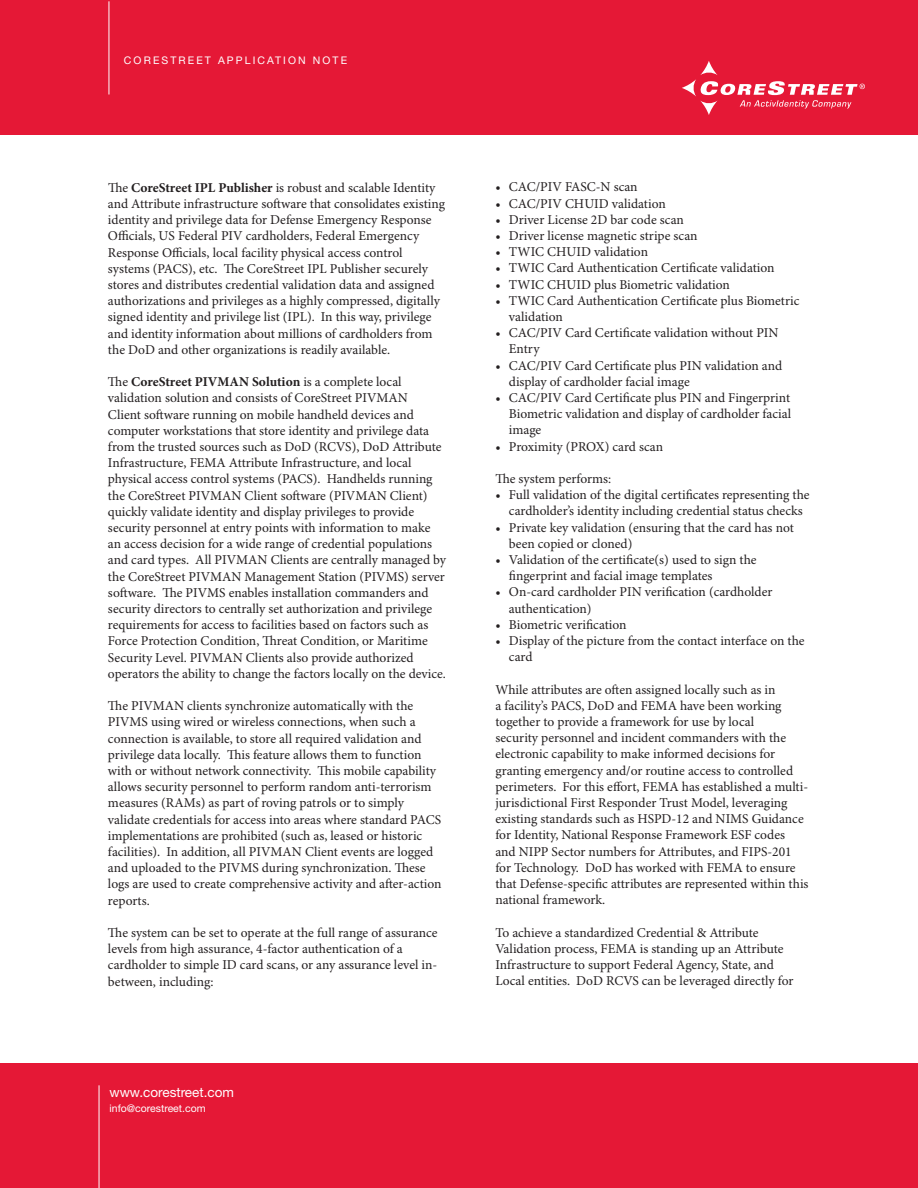
<style>
.page{position:relative;width:918px;height:1188px;background:#fff}
.page>*{position:absolute;margin:0;border:0;box-sizing:border-box;transform-origin:0 0}
.t1{font:13.5px/16.2px "Minion Pro";color:#231f20}
.t2{font:13.5px "Helvetica Neue";color:#fff}
.t3{font:10.5px "Helvetica Neue";letter-spacing:.2em;color:#fff}
.t4{font:10.5px "Helvetica Neue";color:#fff}
.s1{font-weight:700}
</style>
<div class="page">
<div style="left:0;top:0;width:918px;height:134px;background:#e51836"></div>
<hr style="left:109px;top:1px;width:1px;height:94px;background:#fff">
<div style="left:0;top:1064px;width:918px;height:124px;background:#e51836"></div>
<hr style="left:99px;top:1085px;width:1px;height:103px;background:#fff">
<svg style="left:682px;top:61px;width:183px;height:54px"></svg>
<p class="t3" style="left:124px;top:54px;width:225px">CORESTREET APPLICATION NOTE</p>
<p class="t1" style="left:108px;top:180px;width:339px">The <span class="s1">CoreStreet IPL Publisher</span> is robust and scalable Identity and Attribute infrastructure software that consolidates existing identity and privilege data for Defense Emergency Response Officials, US Federal PIV cardholders, Federal Emergency Response Officials, local facility physical access control systems (PACS), etc. The CoreStreet IPL Publisher securely stores and distributes credential validation data and assigned authorizations and privileges as a highly compressed, digitally signed identity and privilege list (IPL). In this way, privilege and identity information about millions of cardholders from the DoD and other organizations is readily available.</p>
<p class="t1" style="left:108px;top:374px;width:340px">The <span class="s1">CoreStreet PIVMAN Solution</span> is a complete local validation solution and consists of CoreStreet PIVMAN<br>Client software running on mobile handheld devices and computer workstations that store identity and privilege data from the trusted sources such as DoD (RCVS), DoD Attribute Infrastructure, FEMA Attribute Infrastructure, and local physical access control systems (PACS). Handhelds running the CoreStreet PIVMAN Client software (PIVMAN Client) quickly validate identity and display privileges to provide security personnel at entry points with information to make an access decision for a wide range of credential populations and card types. All PIVMAN Clients are centrally managed by the CoreStreet PIVMAN Management Station (PIVMS) server software. The PIVMS enables installation commanders and security directors to centrally set authorization and privilege requirements for access to facilities based on factors such as Force Protection Condition, Threat Condition, or Maritime Security Level. PIVMAN Clients also provide authorized operators the ability to change the factors locally on the device.</p>
<p class="t1" style="left:108px;top:698px;width:335px">The PIVMAN clients synchronize automatically with the PIVMS using wired or wireless connections, when such a connection is available, to store all required validation and privilege data locally. This feature allows them to function with or without network connectivity. This mobile capability allows security personnel to perform random anti-terrorism measures (RAMs) as part of roving patrols or to simply validate credentials for access into areas where standard PACS implementations are prohibited (such as, leased or historic facilities). In addition, all PIVMAN Client events are logged and uploaded to the PIVMS during synchronization. These logs are used to create comprehensive activity and after-action reports.</p>
<p class="t1" style="left:108px;top:925px;width:331px">The system can be set to operate at the full range of assurance levels from high assurance, 4-factor authentication of a cardholder to simple ID card scans, or any assurance level in&shy;between, including:</p>
<p class="t2" style="left:109px;top:1084px;width:126px">www.corestreet.com</p>
<p class="t4" style="left:110px;top:1102px;width:98px">info@corestreet.com</p>
<p class="t1" style="left:495px;top:179px;width:144px">• CAC/PIV FASC-N scan</p>
<p class="t1" style="left:495px;top:196px;width:172px">• CAC/PIV CHUID validation</p>
<p class="t1" style="left:495px;top:212px;width:190px">• Driver License 2D bar code scan</p>
<p class="t1" style="left:495px;top:228px;width:204px">• Driver license magnetic stripe scan</p>
<p class="t1" style="left:495px;top:244px;width:154px">• TWIC CHUID validation</p>
<p class="t1" style="left:495px;top:260px;width:281px">• TWIC Card Authentication Certificate validation</p>
<p class="t1" style="left:495px;top:277px;width:236px">• TWIC CHUID plus Biometric validation</p>
<p class="t1" style="left:509px;top:293px;width:292px;text-indent:-14px">• TWIC Card Authentication Certificate plus Biometric validation</p>
<p class="t1" style="left:509px;top:325px;width:271px;text-indent:-14px">• CAC/PIV Card Certificate validation without PIN<br>Entry</p>
<p class="t1" style="left:509px;top:358px;width:275px;text-indent:-14px">• CAC/PIV Card Certificate plus PIN validation and display of cardholder facial image</p>
<p class="t1" style="left:509px;top:390px;width:284px;text-align:justify;text-indent:-14px">• CAC/PIV Card Certificate plus PIN and Fingerprint Biometric validation and display of cardholder facial image</p>
<p class="t1" style="left:495px;top:439px;width:169px">• Proximity (PROX) card scan</p>
<p class="t1" style="left:495px;top:471px;width:117px">The system performs:</p>
<p class="t1" style="left:495px;top:487px;width:316px;text-align:center">• Full validation of the digital certificates representing the cardholder’s identity including credential status checks</p>
<p class="t1" style="left:509px;top:520px;width:286px;text-indent:-14px">• Private key validation (ensuring that the card has not been copied or cloned)</p>
<p class="t1" style="left:509px;top:552px;width:249px;text-indent:-14px">• Validation of the certificate(s) used to sign the fingerprint and facial image templates</p>
<p class="t1" style="left:509px;top:584px;width:265px;text-indent:-14px">• On-card cardholder PIN verification (cardholder authentication)</p>
<p class="t1" style="left:495px;top:617px;width:133px">• Biometric verification</p>
<p class="t1" style="left:509px;top:633px;width:297px;text-indent:-14px">• Display of the picture from the contact interface on the card</p>
<p class="t1" style="left:495px;top:682px;width:315px">While attributes are often assigned locally such as in<br>a facility’s PACS, DoD and FEMA have been working together to provide a framework for use by local<br>security personnel and incident commanders with the electronic capability to make informed decisions for granting emergency and/or routine access to controlled perimeters. For this effort, FEMA has established a multi&shy;jurisdictional First Responder Trust Model, leveraging existing standards such as HSPD-12 and NIMS Guidance for Identity, National Response Framework ESF codes and NIPP Sector numbers for Attributes, and FIPS-201 for Technology. DoD has worked with FEMA to ensure that Defense-specific attributes are represented within this national framework.</p>
<p class="t1" style="left:495px;top:925px;width:299px">To achieve a standardized Credential &amp; Attribute Validation process, FEMA is standing up an Attribute Infrastructure to support Federal Agency, State, and Local entities. DoD RCVS can be leveraged directly for</p>
</div>
